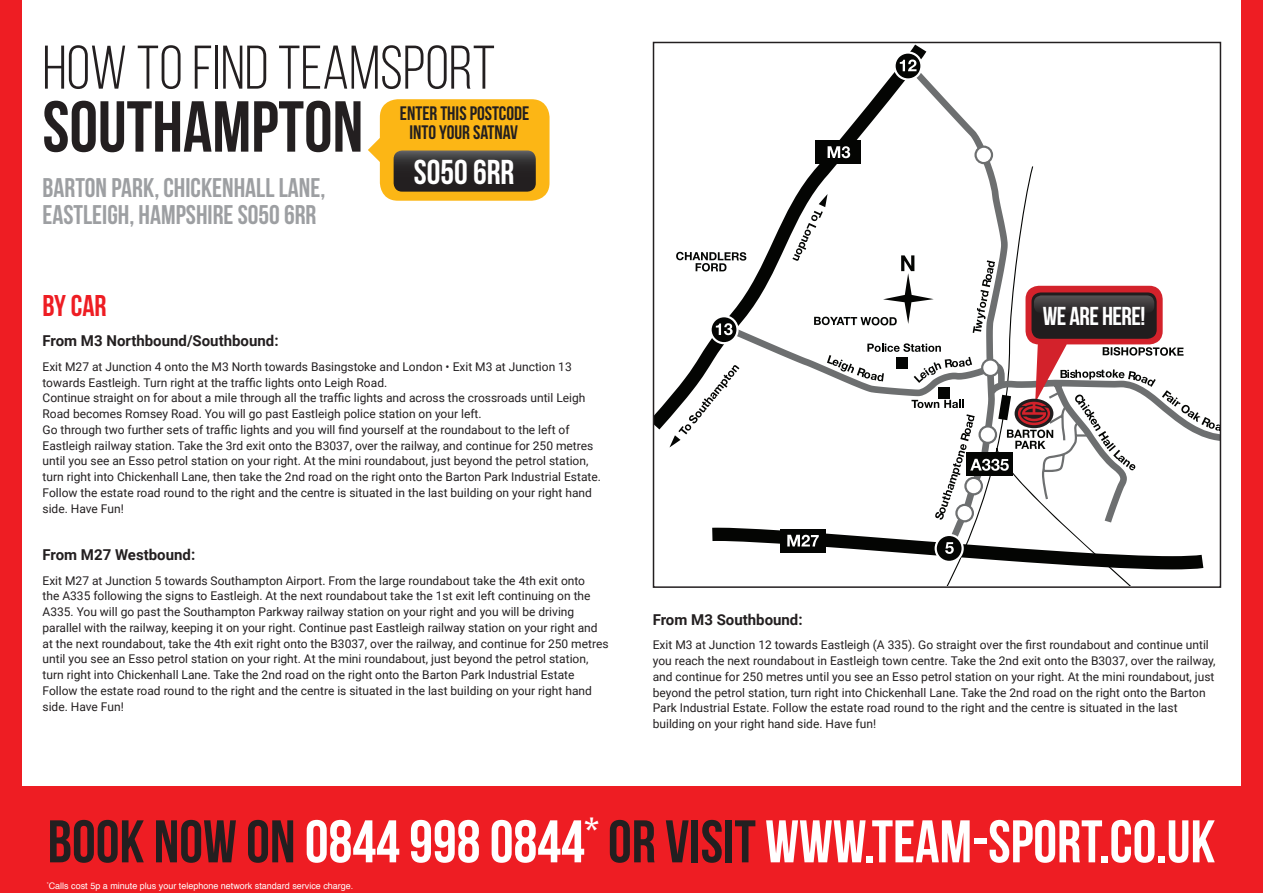
<style>
.page{position:relative;width:1263px;height:893px;background:#fff}
.page>*{position:absolute;margin:0;border:0;box-sizing:border-box;transform-origin:0 0}
.t1{font:700 72px "Bebas Neue";color:#231f20}
.t2{font:61.5px "Bebas Neue";color:#231f20}
.t3{font:60px "Bebas Neue";color:#fff}
.t4{font:700 34.5px "Bebas Neue";color:#fff}
.t5{font:30px "Bebas Neue";color:#ee1d23}
.t6{font:700 27px/27px "Bebas Neue";color:#9d9fa2}
.t7{font:700 25.95px "Bebas Neue";letter-spacing:-.02em;color:#fff}
.t8{font:19.5px/19.5px "Bebas Neue";color:#231f20;text-align:center}
.t9{font:700 15px "Roboto";color:#231f20}
.t10{font:12px/15.8px "Roboto";color:#231f20}
.t11{font:9px "Helvetica";color:#fff}
.s1{color:#231f20}
</style>
<div class="page">
<svg style="left:926px;top:78px;width:73px;height:450px"></svg>
<svg style="left:656px;top:45px;width:270px;height:384px"></svg>
<div style="left:816px;top:141px;width:45px;height:23px;background:#040503"></div>
<svg style="left:827px;top:146px;width:23px;height:12px"></svg>
<svg style="left:712px;top:528px;width:491px;height:41px"></svg>
<svg style="left:893px;top:51px;width:29px;height:30px"></svg>
<svg style="left:974px;top:146px;width:19px;height:18px"></svg>
<svg style="left:669px;top:194px;width:549px;height:328px"></svg>
<div style="left:653px;top:42px;width:568px;height:546px;border:2px solid #231f20"></div>
<div style="left:380px;top:99px;width:169px;height:102px;background:#fcb615;border-radius:18px"></div>
<svg style="left:368px;top:138px;width:168px;height:54px"></svg>
<div style="left:0;top:0;width:21px;height:893px;background:#ee1d23"></div>
<div style="left:1242px;top:0;width:21px;height:893px;background:#ee1d23"></div>
<div style="left:0;top:787px;width:1263px;height:106px;background:#ee1d23"></div>
<h2 class="t2" style="left:43px;top:35px;width:454px">HOW TO FIND TEAMSPORT</h2>
<h1 class="t1" style="left:43px;top:87px;width:322px">SOUTHAMPTON</h1>
<h3 class="t6" style="left:43px;top:173px;width:284px">BARTON PARK, CHICKENHALL LANE,<br>EASTLEIGH, HAMPSHIRE SO50 6RR</h3>
<h3 class="t8" style="left:400px;top:103px;width:131px">ENTER THIS POSTCODE<br>INTO YOUR SATNAV</h3>
<h3 class="t4" style="left:414px;top:153px;width:102px">SO50 6RR</h3>
<h3 class="t5" style="left:43px;top:289px;width:66px">BY CAR</h3>
<p class="t9" style="left:43px;top:330px;width:238px">From M3 Northbound/Southbound:</p>
<p class="t10" style="left:43px;top:358px;width:560px">Exit M27 at Junction 4 onto the M3 North towards Basingstoke and London • Exit M3 at Junction 13 towards Eastleigh. Turn right at the traffic lights onto Leigh Road.<br>Continue straight on for about a mile through all the traffic lights and across the crossroads until Leigh Road becomes Romsey Road. You will go past Eastleigh police station on your left.<br>Go through two further sets of traffic lights and you will find yourself at the roundabout to the left of Eastleigh railway station. Take the 3rd exit onto the B3037, over the railway, and continue for 250 metres until you see an Esso petrol station on your right. At the mini roundabout, just beyond the petrol station, turn right into Chickenhall Lane, then take the 2nd road on the right onto the Barton Park Industrial Estate.<br>Follow the estate road round to the right and the centre is situated in the last building on your right hand side. Have Fun!</p>
<p class="t9" style="left:43px;top:544px;width:154px">From M27 Westbound:</p>
<p class="t10" style="left:43px;top:572px;width:567px">Exit M27 at Junction 5 towards Southampton Airport. From the large roundabout take the 4th exit onto<br>the A335 following the signs to Eastleigh. At the next roundabout take the 1st exit left continuing on the A335. You will go past the Southampton Parkway railway station on your right and you will be driving parallel with the railway, keeping it on your right. Continue past Eastleigh railway station on your right and at the next roundabout, take the 4th exit right onto the B3037, over the railway, and continue for 250 metres until you see an Esso petrol station on your right. At the mini roundabout, just beyond the petrol station, turn right into Chickenhall Lane. Take the 2nd road on the right onto the Barton Park Industrial Estate Follow the estate road round to the right and the centre is situated in the last building on your right hand side. Have Fun!</p>
<h3 class="t7" style="left:1043px;top:302px;width:104px">WE ARE HERE!</h3>
<p class="t9" style="left:653px;top:609px;width:151px">From M3 Southbound:</p>
<p class="t10" style="left:653px;top:637px;width:564px">Exit M3 at Junction 12 towards Eastleigh (A 335). Go straight over the first roundabout and continue until you reach the next roundabout in Eastleigh town centre. Take the 2nd exit onto the B3037, over the railway, and continue for 250 metres until you see an Esso petrol station on your right. At the mini roundabout, just beyond the petrol station, turn right into Chickenhall Lane. Take the 2nd road on the right onto the Barton Park Industrial Estate. Follow the estate road round to the right and the centre is situated in the last building on your right hand side. Have fun!</p>
<h3 class="t3" style="left:48px;top:809px;width:1169px"><span class="s1">BOOK NOW ON</span> 0844 998 0844<sup>*</sup> <span class="s1">OR VISIT</span> WWW.TEAM-SPORT.CO.UK</h3>
<p class="t11" style="left:47px;top:879px;width:308px"><sup>*</sup>Calls cost 5p a minute plus your telephone network standard service charge.</p>
</div>
